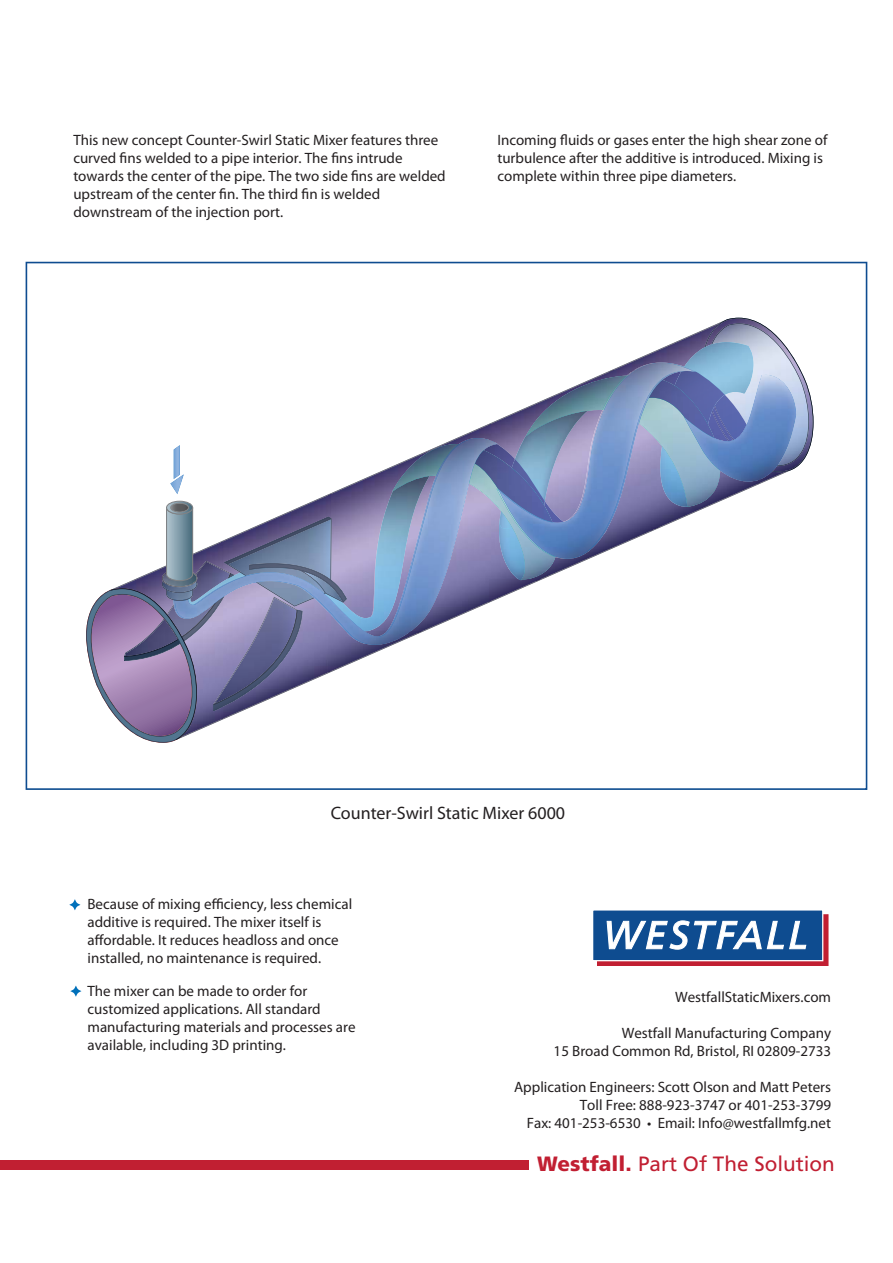
<style>
.page{position:relative;width:893px;height:1263px;background:#fff}
.page>*{position:absolute;margin:0;border:0;box-sizing:border-box;transform-origin:0 0}
.t1{font:20.7px "Frutiger LT Std";color:#c11f32}
.t2{font:18px "Myriad Pro";color:#231f20}
.t3{font:15px/18px "Myriad Pro";color:#231f20}
.s1{font-weight:900}
</style>
<div class="page">
<div style="left:0;top:1160px;width:528px;height:10px;background:#c11f32"></div>
<svg style="left:600px;top:916px;width:226px;height:48px"></svg>
<div style="left:598px;top:914px;width:230px;height:52px;border:1px solid #c11f32"></div>
<div style="left:593px;top:910px;width:230px;height:51px;background:#0e4c90"></div>
<div style="left:592px;top:909px;width:231px;height:52px;border:1px solid #fff"></div>
<svg style="left:606px;top:920px;width:201px;height:30px"></svg>
<svg style="left:69px;top:899px;width:11px;height:11px"></svg>
<svg style="left:71px;top:986px;width:10px;height:11px"></svg>
<svg style="left:26px;top:262px;width:841px;height:528px"></svg>
<svg style="left:170px;top:445px;width:2px;height:24px"></svg>
<svg style="left:113px;top:469px;width:679px;height:269px"></svg>
<svg style="left:193px;top:318px;width:199px;height:237px"></svg>
<svg style="left:392px;top:315px;width:422px;height:267px"></svg>
<img style="left:793px;top:422px;width:20px;height:47px">
<svg style="left:68px;top:501px;width:279px;height:242px"></svg>
<div style="left:170px;top:503px;width:19px;height:9px;border:1px solid #808285;border-radius:50%"></div>
<div style="left:166px;top:501px;width:27px;height:13px;border:1px solid #808285;border-radius:50%"></div>
<p class="t3" style="left:73px;top:132px;width:374px">This new concept Counter-Swirl Static Mixer features three curved fins welded to a pipe interior. The fins intrude towards the center of the pipe. The two side fins are welded upstream of the center fin. The third fin is welded downstream of the injection port.</p>
<p class="t3" style="left:497px;top:132px;width:331px">Incoming fluids or gases enter the high shear zone of turbulence after the additive is introduced. Mixing is complete within three pipe diameters.</p>
<p class="t2" style="left:331px;top:806px;width:236px">Counter-Swirl Static Mixer 6000</p>
<p class="t3" style="left:87px;top:896px;width:266px">Because of mixing efficiency, less chemical additive is required. The mixer itself is affordable. It reduces headloss and once installed, no maintenance is required.</p>
<p class="t3" style="left:87px;top:983px;width:269px">The mixer can be made to order for customized applications. All standard manufacturing materials and processes are available, including 3D printing.</p>
<p class="t3" style="left:675px;top:989px;width:158px">WestfallStaticMixers.com</p>
<p class="t3" style="left:554px;top:1025px;width:279px;text-align:right">Westfall Manufacturing Company<br>15 Broad Common Rd, Bristol, RI 02809-2733</p>
<p class="t3" style="left:514px;top:1079px;width:318px;text-align:right">Application Engineers: Scott Olson and Matt Peters<br>Toll Free: 888-923-3747 or 401-253-3799<br>Fax: 401-253-6530 • Email: Info@westfallmfg.net</p>
<h1 class="t1" style="left:537px;top:1152px;width:299px"><span class="s1">Westfall.</span> Part Of The Solution</h1>
</div>
